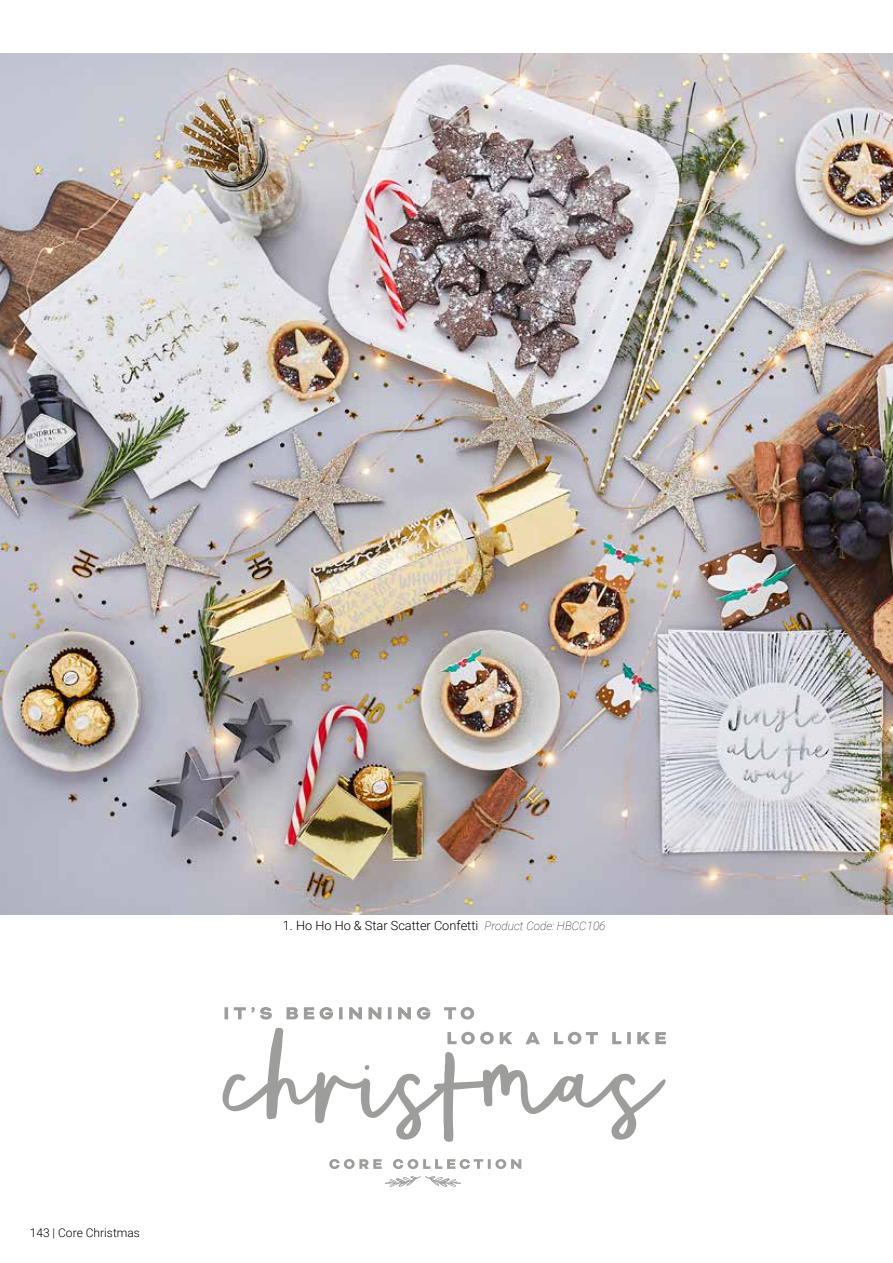
<style>
.page{position:relative;width:893px;height:1263px;background:#fff}
.page>*{position:absolute;margin:0;border:0;box-sizing:border-box;transform-origin:0 0}
.t1{font:27.6px "Totally Terrific Typeface";color:#706f6f}
.t2{font:300 12.75px "Roboto";color:#000}
.t3{font:300 12px "Roboto";color:#000}
.s1{font-weight:100;font-style:italic;font-size:11.7px}
</style>
<div class="page">
<img style="left:0;top:53px;width:893px;height:861px">
<svg style="left:224px;top:1007px;width:4px;height:12px"></svg>
<svg style="left:234px;top:1007px;width:38px;height:12px"></svg>
<svg style="left:286px;top:1007px;width:12px;height:12px"></svg>
<svg style="left:304px;top:1007px;width:10px;height:12px"></svg>
<svg style="left:320px;top:1007px;width:13px;height:12px"></svg>
<svg style="left:339px;top:1007px;width:4px;height:12px"></svg>
<svg style="left:349px;top:1007px;width:13px;height:12px"></svg>
<svg style="left:368px;top:1007px;width:13px;height:12px"></svg>
<svg style="left:388px;top:1007px;width:3px;height:12px"></svg>
<svg style="left:398px;top:1007px;width:13px;height:12px"></svg>
<svg style="left:417px;top:1007px;width:13px;height:12px"></svg>
<svg style="left:444px;top:1007px;width:30px;height:12px"></svg>
<svg style="left:329px;top:1159px;width:53px;height:10px"></svg>
<svg style="left:393px;top:1159px;width:128px;height:10px"></svg>
<svg style="left:222px;top:1028px;width:444px;height:114px"></svg>
<svg style="left:385px;top:1176px;width:76px;height:11px"></svg>
<h1 class="t1" style="left:209px;top:788px;width:13px">1.</h1>
<p class="t2" style="left:283px;top:916px;width:324px">1. Ho Ho Ho &amp; Star Scatter Confetti <span class="s1">Product Code: HBCC106</span></p>
<p class="t3" style="left:30px;top:1224px;width:112px">143 | Core Christmas</p>
</div>
